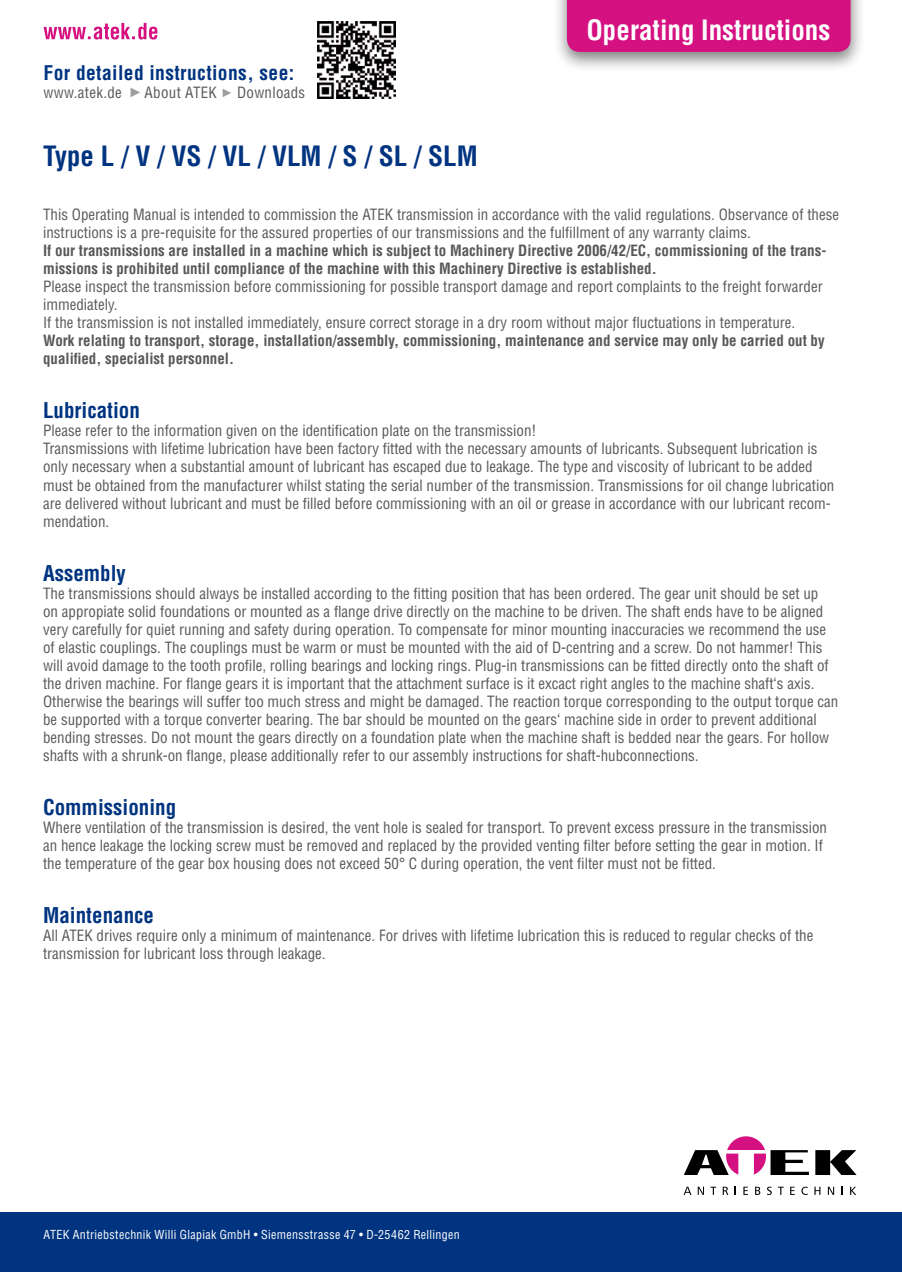
<style>
.page{position:relative;width:902px;height:1272px;background:#fff}
.page>*{position:absolute;margin:0;border:0;box-sizing:border-box;transform-origin:0 0}
.t1{font:700 condensed 27px "Context S Si";color:#003480}
.t2{font:700 condensed 27px "Context S Si";color:#fff}
.t3{font:700 condensed 21px "Context S Si";color:#003480}
.t4{font:700 condensed 19.5px "Context S Si";letter-spacing:.02em;color:#003480}
.t5{font:condensed 15px/18px "Context S Si";color:#58585a}
.t6{font:700 condensed 15px/18px "Context S Si";color:#58585a}
.t7{font:condensed 15px "Context S Si";letter-spacing:.02em;color:#58585a}
.t8{font:condensed 12px "Context S Si";letter-spacing:.03em;color:#fff}
.s1{font-family:"Arial";font-stretch:normal;font-size:13.5px;color:#9c9e9f}
.s2{font-family:"Arial Narrow";font-stretch:normal;font-size:12px;color:#9c9e9f}
</style>
<div class="page">
<div style="left:553px;top:0;width:311px;height:72px;background:#000;opacity:.5"></div>
<div style="left:567px;top:0;width:283px;height:52px;background:#d51181"></div>
<svg style="left:44px;top:23px;width:113px;height:17px"></svg>
<svg style="left:815px;top:1150px;width:41px;height:24px"></svg>
<svg style="left:684px;top:1186px;width:7px;height:8px"></svg>
<svg style="left:697px;top:1186px;width:7px;height:8px"></svg>
<svg style="left:710px;top:1186px;width:6px;height:8px"></svg>
<svg style="left:722px;top:1186px;width:6px;height:8px"></svg>
<svg style="left:734px;top:1186px;width:2px;height:8px"></svg>
<svg style="left:743px;top:1186px;width:4px;height:8px"></svg>
<svg style="left:755px;top:1186px;width:5px;height:8px"></svg>
<svg style="left:767px;top:1186px;width:4px;height:8px"></svg>
<svg style="left:778px;top:1186px;width:5px;height:8px"></svg>
<svg style="left:790px;top:1186px;width:4px;height:8px"></svg>
<svg style="left:801px;top:1186px;width:6px;height:8px"></svg>
<svg style="left:814px;top:1186px;width:6px;height:8px"></svg>
<svg style="left:827px;top:1186px;width:7px;height:8px"></svg>
<svg style="left:850px;top:1186px;width:6px;height:8px"></svg>
<svg style="left:684px;top:1136px;width:124px;height:39px"></svg>
<div style="left:0;top:1212px;width:901px;height:59px;background:#003480"></div>
<img style="left:317px;top:21px;width:78px;height:78px">
<p class="t4" style="left:44px;top:61px;width:252px">For detailed instructions, see:</p>
<p class="t7" style="left:44px;top:83px;width:263px">www.atek.de <span class="s1">►</span> About ATEK <span class="s2">►</span> Downloads</p>
<p class="t2" style="left:586px;top:13px;width:245px">Operating Instructions</p>
<p class="t1" style="left:43px;top:140px;width:436px">Type L / V / VS / VL / VLM / S / SL / SLM</p>
<p class="t5" style="left:43px;top:205px;width:797px">This Operating Manual is intended to commission the ATEK transmission in accordance with the valid regulations. Observance of these instructions is a pre-requisite for the assured properties of our transmissions and the fulfillment of any warranty claims.</p>
<p class="t6" style="left:43px;top:242px;width:784px">If our transmissions are installed in a machine which is subject to Machinery Directive 2006/42/EC, commissioning of the trans&shy;missions is prohibited until compliance of the machine with this Machinery Directive is established.</p>
<p class="t5" style="left:43px;top:277px;width:781px">Please inspect the transmission before commissioning for possible transport damage and report complaints to the freight forwarder immediately.</p>
<p class="t5" style="left:43px;top:313px;width:753px">If the transmission is not installed immediately, ensure correct storage in a dry room without major fluctuations in temperature.</p>
<p class="t6" style="left:43px;top:332px;width:783px">Work relating to transport, storage, installation/assembly, commissioning, maintenance and service may only be carried out by qualified, specialist personnel.</p>
<p class="t3" style="left:43px;top:398px;width:98px">Lubrication</p>
<p class="t5" style="left:43px;top:421px;width:495px">Please refer to the information given on the identification plate on the transmission!</p>
<p class="t5" style="left:43px;top:439px;width:792px">Transmissions with lifetime lubrication have been factory fitted with the necessary amounts of lubricants. Subsequent lubrication is only necessary when a substantial amount of lubricant has escaped due to leakage. The type and viscosity of lubricant to be added must be obtained from the manufacturer whilst stating the serial number of the transmission. Transmissions for oil change lubrication are delivered without lubricant and must be filled before commissioning with an oil or grease in accordance with our lubricant recom&shy;mendation.</p>
<p class="t3" style="left:43px;top:560px;width:84px">Assembly</p>
<p class="t5" style="left:43px;top:583px;width:796px">The transmissions should always be installed according to the fitting position that has been ordered. The gear unit should be set up<br>on appropiate solid foundations or mounted as a flange drive directly on the machine to be driven. The shaft ends have to be aligned very carefully for quiet running and safety during operation. To compensate for minor mounting inaccuracies we recommend the use of elastic couplings. The couplings must be warm or must be mounted with the aid of D-centring and a screw. Do not hammer! This will avoid damage to the tooth profile, rolling bearings and locking rings. Plug-in transmissions can be fitted directly onto the shaft of the driven machine. For flange gears it is important that the attachment surface is it excact right angles to the machine shaft‘s axis.<br>Otherwise the bearings will suffer too much stress and might be damaged. The reaction torque corresponding to the output torque can be supported with a torque converter bearing. The bar should be mounted on the gears‘ machine side in order to prevent additional bending stresses. Do not mount the gears directly on a foundation plate when the machine shaft is bedded near the gears. For hollow shafts with a shrunk-on flange, please additionally refer to our assembly instructions for shaft-hubconnections.</p>
<p class="t3" style="left:43px;top:794px;width:135px">Commissioning</p>
<p class="t5" style="left:43px;top:817px;width:785px">Where ventilation of the transmission is desired, the vent hole is sealed for transport. To prevent excess pressure in the transmission an hence leakage the locking screw must be removed and replaced by the provided venting filter before setting the gear in motion. If the temperature of the gear box housing does not exceed 50° C during operation, the vent filter must not be fitted.</p>
<p class="t3" style="left:43px;top:902px;width:112px">Maintenance</p>
<p class="t5" style="left:43px;top:925px;width:771px">All ATEK drives require only a minimum of maintenance. For drives with lifetime lubrication this is reduced to regular checks of the transmission for lubricant loss through leakage.</p>
<p class="t8" style="left:44px;top:1227px;width:417px">ATEK Antriebstechnik Willi Glapiak GmbH • Siemensstrasse 47 • D-25462 Rellingen</p>
</div>
